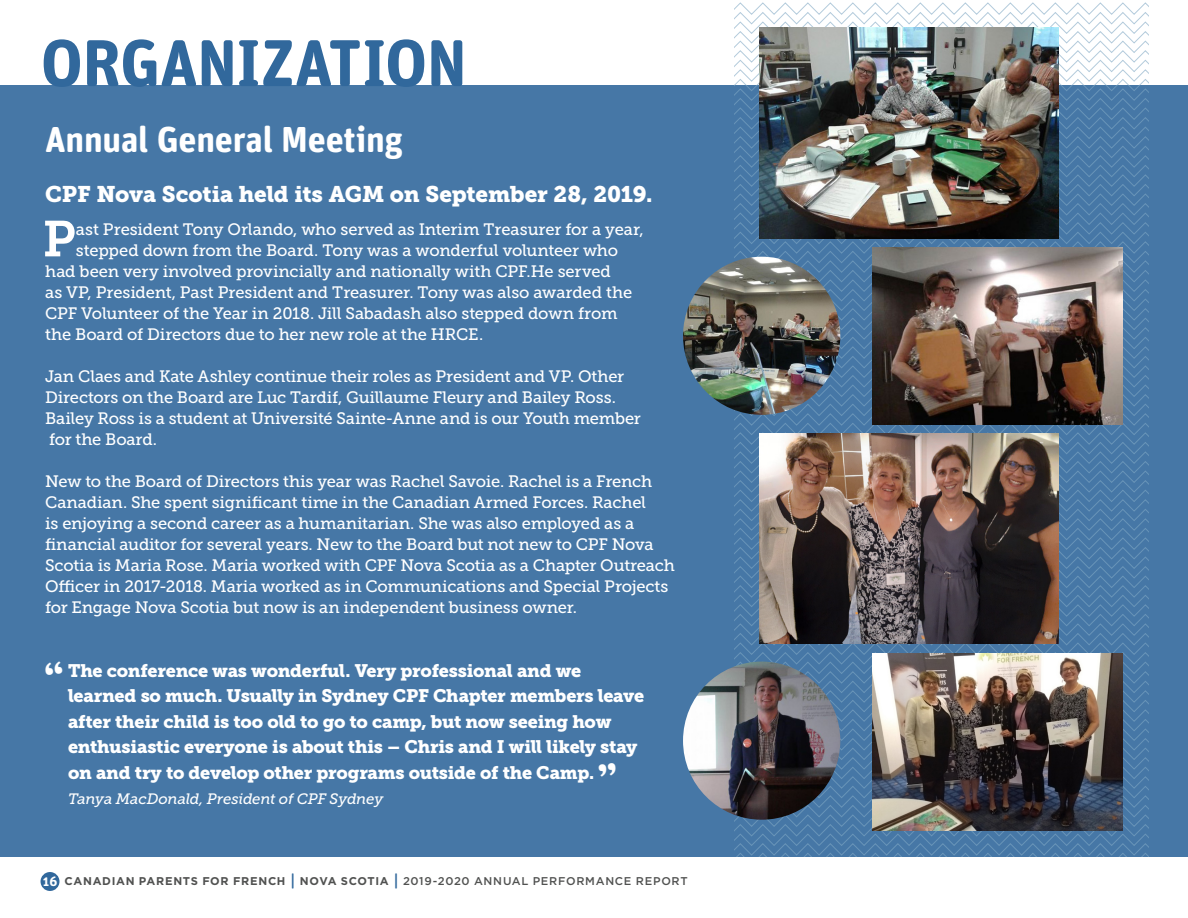
<style>
.page{position:relative;width:1188px;height:918px;background:#fff}
.page>*{position:absolute;margin:0;border:0;box-sizing:border-box;transform-origin:0 0}
.t1{font:700 66px "Unit Rounded Pro";letter-spacing:-.01em;color:#31689c}
.t2{font:50.25px "Museo Slab 700";color:#fff}
.t3{font:700 36px "Unit Rounded Pro";letter-spacing:-.005em;color:#fff}
.t4{font:22.5px "Museo Slab 900";letter-spacing:-.005em;color:#fff}
.t5{font:18px/25.5px "Museo Slab 900";letter-spacing:-.015em;color:#fff}
.t6{font:16.5px/21px "Museo Slab 500";letter-spacing:-.01em;color:#fff}
.t7{font:italic 15px "Museo Slab 500";letter-spacing:-.015em;color:#fff}
.t8{font:700 11.25px "Gotham";letter-spacing:.06em;color:#515251}
.s1{font-family:"Unit Rounded Pro";font-size:13.5px;color:#fff}
.s2{font-family:"Unit Rounded Pro";font-weight:900;font-size:16.5px;color:#31689c}
.s3{font-weight:500}
</style>
<div class="page">
<div style="left:41px;top:872px;width:18px;height:19px;background:#31689c;border-radius:50%"></div>
<div style="left:0;top:85px;width:1188px;height:771px;background:#4677a6"></div>
<svg style="left:734px;top:2px;width:414px;height:854px"></svg>
<img style="left:760px;top:28px;width:299px;height:210px">
<img style="left:872px;top:248px;width:251px;height:176px">
<img style="left:760px;top:433px;width:299px;height:211px">
<img style="left:872px;top:654px;width:251px;height:176px">
<img style="left:683px;top:257px;width:157px;height:158px;border-radius:79px">
<img style="left:683px;top:662px;width:157px;height:158px;border-radius:79px">
<h1 class="t1" style="left:40px;top:16px;width:428px">ORGANIZATION</h1>
<h3 class="t3" style="left:45px;top:113px;width:359px">Annual General Meeting</h3>
<h3 class="t4" style="left:45px;top:181px;width:609px">CPF Nova Scotia held its AGM on September 28, 2019.</h3>
<h2 class="t2" style="left:43px;top:210px;width:35px">P</h2>
<p class="t6" style="left:76px;top:219px;width:569px">ast President Tony Orlando, who served as Interim Treasurer for a year,</p>
<p class="t6" style="left:76px;top:240px;width:544px">stepped down from the Board. Tony was a wonderful volunteer who</p>
<p class="t6" style="left:45px;top:261px;width:567px">had been very involved provincially and nationally with CPF.He served</p>
<p class="t6" style="left:45px;top:282px;width:589px">as VP, President, Past President and Treasurer. Tony was also awarded the</p>
<p class="t6" style="left:45px;top:303px;width:574px">CPF Volunteer of the Year in 2018. Jill Sabadash also stepped down from</p>
<p class="t6" style="left:45px;top:324px;width:440px">the Board of Directors due to her new role at the HRCE.</p>
<p class="t6" style="left:45px;top:366px;width:597px">Jan Claes and Kate Ashley continue their roles as President and VP. Other Directors on the Board are Luc Tardif, Guillaume Fleury and Bailey Ross.<br>Bailey Ross is a student at Université Sainte-Anne and is our Youth member for the Board.</p>
<p class="t6" style="left:45px;top:471px;width:631px">New to the Board of Directors this year was Rachel Savoie. Rachel is a French Canadian. She spent significant time in the Canadian Armed Forces. Rachel<br>is enjoying a second career as a humanitarian. She was also employed as a financial auditor for several years. New to the Board but not new to CPF Nova Scotia is Maria Rose. Maria worked with CPF Nova Scotia as a Chapter Outreach Officer in 2017-2018. Maria worked as in Communications and Special Projects for Engage Nova Scotia but now is an independent business owner.</p>
<p class="t5" style="left:68px;top:658px;width:578px">The conference was wonderful. Very professional and we learned so much. Usually in Sydney CPF Chapter members leave after their child is too old to go to camp, but now seeing how enthusiastic everyone is about this – Chris and I will likely stay on and try to develop other programs outside of the Camp.</p>
<p class="t7" style="left:68px;top:791px;width:317px">Tanya MacDonald, President of CPF Sydney</p>
<p class="t8" style="left:43px;top:874px;width:646px"><span class="s1">16</span> CANADIAN PARENTS FOR FRENCH <span class="s2">|</span> NOVA SCOTIA <span class="s2">|</span> <span class="s3">2019-2020 ANNUAL PERFORMANCE REPORT</span></p>
</div>
